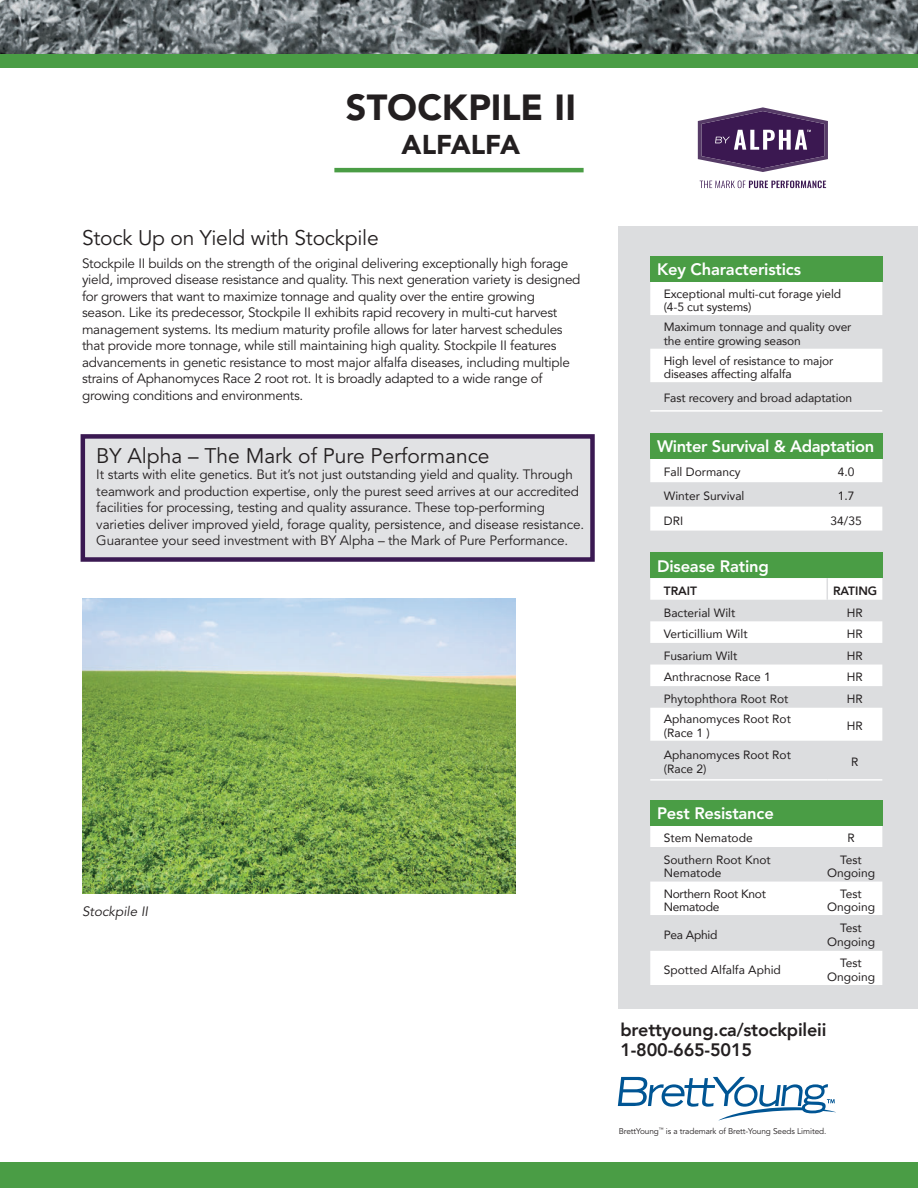
<style>
.page{position:relative;width:918px;height:1188px;background:#fff}
.page>*{position:absolute;margin:0;border:0;box-sizing:border-box;transform-origin:0 0}
.t1{font:900 36px "Avenir LT Std";color:#231f20}
.t2{font:900 27px "Avenir LT Std";letter-spacing:-.005em;color:#231f20}
.t3{font:21px "Avenir LT Std";color:#231f20}
.t4{font:800 18px/20.5px "Avenir";letter-spacing:-.01em;color:#231f20}
.t5{font:800 16.5px "Avenir LT Std";letter-spacing:-.01em;color:#fff}
.t6{font:13.5px/16.5px "Avenir LT Std";letter-spacing:-.02em;color:#231f20}
.t7{font:italic 13.5px "Avenir LT Std";color:#231f20}
.t8{font:12px/13.5px "Avenir";color:#231f20}
.t9{font:12px/13.5px "Avenir";letter-spacing:-.025em;color:#231f20}
.t10{font:800 12px "Avenir";color:#231f20}
.t11{font:8.25px "Avenir LT Std";letter-spacing:-.01em;color:#231f20}
</style>
<div class="page">
<hr style="left:334px;top:168px;width:250px;height:4px;background:#4a9d45">
<img style="left:0;top:0;width:918px;height:54px">
<div style="left:0;top:1162px;width:918px;height:26px;background:#4a9d45"></div>
<div style="left:0;top:54px;width:918px;height:13px;background:#4a9d45"></div>
<svg style="left:618px;top:1077px;width:218px;height:43px"></svg>
<img style="left:82px;top:599px;width:433px;height:295px">
<div style="left:83px;top:436px;width:509px;height:123px;background:#e1e2e4"></div>
<div style="left:81px;top:434px;width:514px;height:128px;border:5px solid #3a1952"></div>
<div style="left:619px;top:226px;width:299px;height:783px;background:#dcdddf"></div>
<svg style="left:650px;top:458px;width:232px;height:73px"></svg>
<div style="left:650px;top:433px;width:232px;height:25px;background:#4a9d45"></div>
<svg style="left:698px;top:107px;width:130px;height:65px"></svg>
<svg style="left:700px;top:181px;width:126px;height:7px"></svg>
<svg style="left:650px;top:282px;width:232px;height:100px"></svg>
<hr style="left:650px;top:410px;width:232px;height:2px;background:#fff">
<div style="left:650px;top:257px;width:232px;height:25px;background:#4a9d45"></div>
<svg style="left:650px;top:578px;width:232px;height:163px"></svg>
<hr style="left:650px;top:779px;width:177px;height:2px;background:#fff">
<hr style="left:827px;top:779px;width:55px;height:2px;background:#fff">
<div style="left:650px;top:553px;width:232px;height:25px;background:#4a9d45"></div>
<svg style="left:650px;top:826px;width:232px;height:159px"></svg>
<div style="left:650px;top:801px;width:232px;height:25px;background:#4a9d45"></div>
<h1 class="t1" style="left:346px;top:86px;width:232px">STOCKPILE II</h1>
<h2 class="t2" style="left:402px;top:129px;width:120px">ALFALFA</h2>
<h3 class="t3" style="left:82px;top:229px;width:298px">Stock Up on Yield with Stockpile</h3>
<p class="t6" style="left:82px;top:256px;width:500px">Stockpile II builds on the strength of the original delivering exceptionally high forage yield, improved disease resistance and quality. This next generation variety is designed for growers that want to maximize tonnage and quality over the entire growing season. Like its predecessor, Stockpile II exhibits rapid recovery in multi-cut harvest management systems. Its medium maturity profile allows for later harvest schedules that provide more tonnage, while still maintaining high quality. Stockpile II features advancements in genetic resistance to most major alfalfa diseases, including multiple strains of Aphanomyces Race 2 root rot. It is broadly adapted to a wide range of growing conditions and environments.</p>
<p class="t5" style="left:657px;top:263px;width:146px">Key Characteristics</p>
<p class="t8" style="left:664px;top:288px;width:179px">Exceptional multi-cut forage yield (4-5 cut systems)</p>
<p class="t8" style="left:664px;top:321px;width:189px">Maximum tonnage and quality over the entire growing season</p>
<p class="t8" style="left:664px;top:355px;width:171px">High level of resistance to major diseases affecting alfalfa</p>
<p class="t8" style="left:664px;top:392px;width:190px">Fast recovery and broad adaptation</p>
<p class="t5" style="left:657px;top:439px;width:219px">Winter Survival &amp; Adaptation</p>
<h3 class="t3" style="left:96px;top:447px;width:395px">BY Alpha – The Mark of Pure Performance</h3>
<p class="t6" style="left:96px;top:468px;width:489px">It starts with elite genetics. But it’s not just outstanding yield and quality. Through teamwork and production expertise, only the purest seed arrives at our accredited facilities for processing, testing and quality assurance. These top-performing varieties deliver improved yield, forage quality, persistence, and disease resistance.<br>Guarantee your seed investment with BY Alpha – the Mark of Pure Performance.</p>
<p class="t8" style="left:664px;top:466px;width:78px">Fall Dormancy</p>
<p class="t8" style="left:838px;top:466px;width:18px">4.0</p>
<p class="t8" style="left:664px;top:490px;width:82px">Winter Survival</p>
<p class="t8" style="left:838px;top:490px;width:18px">1.7</p>
<p class="t8" style="left:664px;top:515px;width:21px">DRI</p>
<p class="t8" style="left:831px;top:515px;width:33px">34/35</p>
<p class="t5" style="left:657px;top:559px;width:113px">Disease Rating</p>
<p class="t10" style="left:664px;top:584px;width:35px">TRAIT</p>
<p class="t10" style="left:833px;top:584px;width:46px">RATING</p>
<p class="t8" style="left:664px;top:607px;width:73px">Bacterial Wilt</p>
<p class="t8" style="left:847px;top:607px;width:17px">HR</p>
<p class="t8" style="left:664px;top:628px;width:85px">Verticillium Wilt</p>
<p class="t8" style="left:847px;top:628px;width:17px">HR</p>
<p class="t8" style="left:664px;top:650px;width:75px">Fusarium Wilt</p>
<p class="t8" style="left:847px;top:650px;width:17px">HR</p>
<p class="t8" style="left:664px;top:671px;width:109px">Anthracnose Race 1</p>
<p class="t8" style="left:847px;top:671px;width:17px">HR</p>
<p class="t8" style="left:664px;top:693px;width:126px">Phytophthora Root Rot</p>
<p class="t8" style="left:847px;top:693px;width:17px">HR</p>
<p class="t8" style="left:664px;top:714px;width:129px">Aphanomyces Root Rot (Race 1 )</p>
<p class="t8" style="left:847px;top:720px;width:17px">HR</p>
<p class="t8" style="left:664px;top:749px;width:129px">Aphanomyces Root Rot (Race 2)</p>
<p class="t8" style="left:851px;top:756px;width:9px">R</p>
<p class="t7" style="left:82px;top:905px;width:68px">Stockpile II</p>
<p class="t5" style="left:657px;top:807px;width:118px">Pest Resistance</p>
<p class="t8" style="left:664px;top:833px;width:90px">Stem Nematode</p>
<p class="t8" style="left:847px;top:833px;width:9px">R</p>
<p class="t8" style="left:664px;top:854px;width:109px">Southern Root Knot<br>Nematode</p>
<p class="t8" style="left:827px;top:854px;width:50px;text-align:center">Test<br>Ongoing</p>
<p class="t9" style="left:664px;top:888px;width:104px">Northern Root Knot<br>Nematode</p>
<p class="t8" style="left:827px;top:888px;width:50px;text-align:center">Test<br>Ongoing</p>
<p class="t9" style="left:664px;top:929px;width:55px">Pea Aphid</p>
<p class="t8" style="left:827px;top:922px;width:50px;text-align:center">Test<br>Ongoing</p>
<p class="t8" style="left:664px;top:964px;width:119px">Spotted Alfalfa Aphid</p>
<p class="t8" style="left:827px;top:957px;width:50px;text-align:center">Test<br>Ongoing</p>
<h3 class="t4" style="left:620px;top:1019px;width:208px">brettyoung.ca/stockpileii<br>1-800-665-5015</h3>
<p class="t11" style="left:619px;top:1127px;width:209px">BrettYoung<sup>™</sup> is a trademark of Brett-Young Seeds Limited.</p>
</div>
